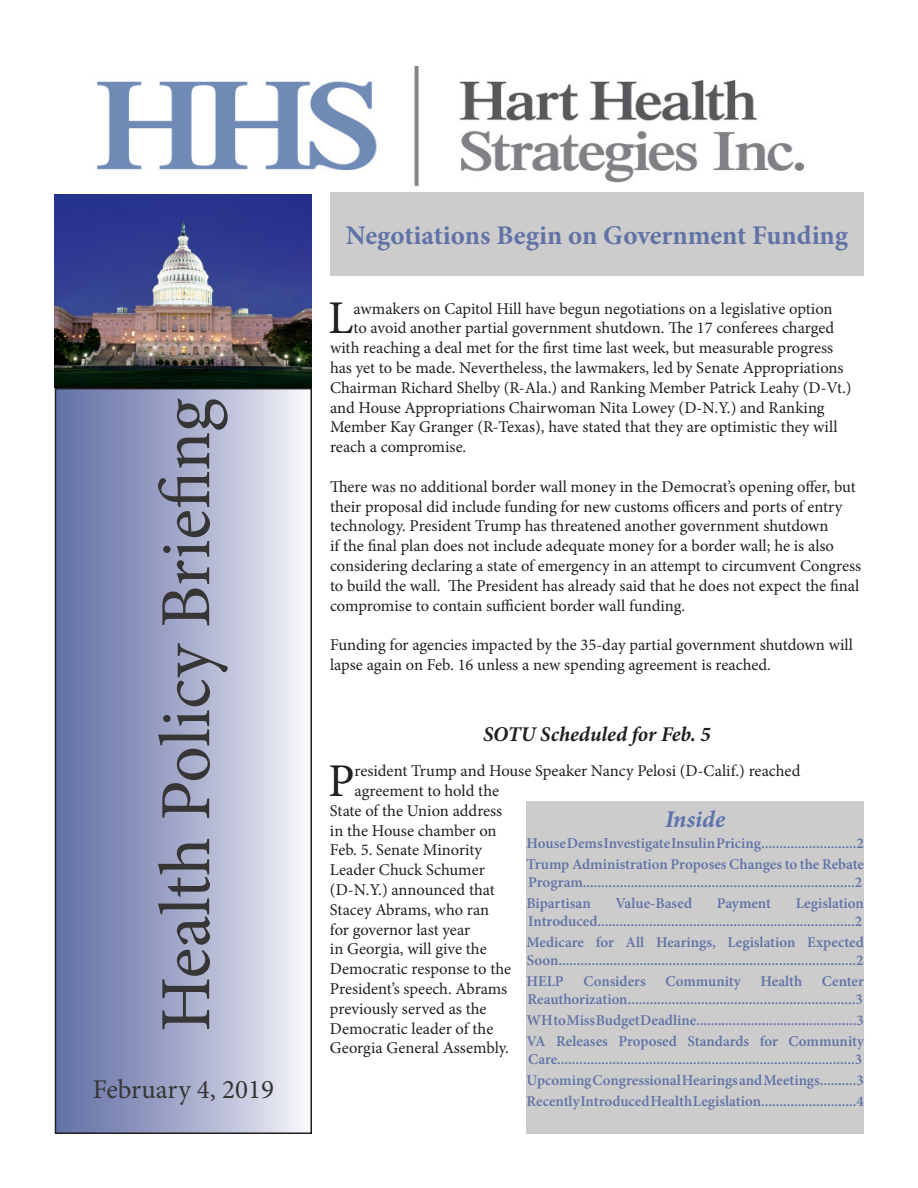
<style>
.page{position:relative;width:918px;height:1188px;background:#fff}
.page>*{position:absolute;margin:0;border:0;box-sizing:border-box;transform-origin:0 0}
.t1{font:72px "Minion Pro";color:#363636}
.t2{font:46.95px "Minion Pro";color:#231f20}
.t3{font:700 27px "Minion Pro";color:#6172a6}
.t4{font:27px "Minion Pro";color:#363636}
.t5{font:italic 700 24px "Minion Pro";letter-spacing:.005em;color:#5c72ae}
.t6{font:italic 700 21px "Minion Pro";letter-spacing:-.005em;color:#231f20}
.t7{font:16.5px/19.8px "Minion Pro";letter-spacing:-.005em;color:#231f20}
.t8{font:600 15px/18px "Minion Pro";color:#6172a6}
</style>
<div class="page">
<div style="left:56px;top:389px;width:255px;height:744px;background:linear-gradient(to right,#5d6aa2,#f4f3f8)"></div>
<div style="left:55px;top:388px;width:257px;height:746px;border:2px solid #231f20"></div>
<div style="left:526px;top:802px;width:338px;height:332px;background:#ccc"></div>
<img style="left:97px;top:66px;width:707px;height:121px">
<div style="left:330px;top:192px;width:534px;height:84px;background:#ccc"></div>
<img style="left:54px;top:194px;width:258px;height:194px">
<p class="t1" style="left:138px;top:1032px;width:635px;rotate:-90deg">Health Policy Briefing</p>
<p class="t4" style="left:93px;top:1071px;width:183px">February 4, 2019</p>
<p class="t3" style="left:346px;top:216px;width:504px">Negotiations Begin on Government Funding</p>
<p class="t2" style="left:328px;top:287px;width:27px">L</p>
<p class="t7" style="left:354px;top:298px;width:481px">awmakers on Capitol Hill have begun negotiations on a legislative option</p>
<p class="t7" style="left:354px;top:318px;width:482px">to avoid another partial government shutdown. The 17 conferees charged</p>
<p class="t7" style="left:330px;top:338px;width:505px">with reaching a deal met for the first time last week, but measurable progress</p>
<p class="t7" style="left:330px;top:358px;width:515px">has yet to be made. Nevertheless, the lawmakers, led by Senate Appropriations</p>
<p class="t7" style="left:330px;top:378px;width:523px">Chairman Richard Shelby (R-Ala.) and Ranking Member Patrick Leahy (D-Vt.)</p>
<p class="t7" style="left:330px;top:397px;width:496px">and House Appropriations Chairwoman Nita Lowey (D-N.Y.) and Ranking</p>
<p class="t7" style="left:330px;top:417px;width:509px">Member Kay Granger (R-Texas), have stated that they are optimistic they will</p>
<p class="t7" style="left:330px;top:437px;width:138px">reach a compromise.</p>
<p class="t7" style="left:330px;top:477px;width:533px">There was no additional border wall money in the Democrat’s opening offer, but their proposal did include funding for new customs officers and ports of entry technology. President Trump has threatened another government shutdown<br>if the final plan does not include adequate money for a border wall; he is also considering declaring a state of emergency in an attempt to circumvent Congress to build the wall. The President has already said that he does not expect the final compromise to contain sufficient border wall funding.</p>
<p class="t7" style="left:330px;top:635px;width:525px">Funding for agencies impacted by the 35-day partial government shutdown will lapse again on Feb. 16 unless a new spending agreement is reached.</p>
<p class="t6" style="left:483px;top:720px;width:229px">SOTU Scheduled for Feb. 5</p>
<p class="t2" style="left:328px;top:749px;width:28px">P</p>
<p class="t7" style="left:355px;top:761px;width:447px">resident Trump and House Speaker Nancy Pelosi (D-Calif.) reached</p>
<p class="t7" style="left:355px;top:781px;width:146px">agreement to hold the</p>
<p class="t7" style="left:330px;top:801px;width:174px">State of the Union address</p>
<p class="t7" style="left:330px;top:820px;width:168px">in the House chamber on</p>
<p class="t7" style="left:330px;top:840px;width:154px">Feb. 5. Senate Minority</p>
<p class="t7" style="left:330px;top:860px;width:156px">Leader Chuck Schumer</p>
<p class="t7" style="left:330px;top:880px;width:166px">(D-N.Y.) announced that</p>
<p class="t7" style="left:330px;top:900px;width:161px">Stacey Abrams, who ran</p>
<p class="t7" style="left:330px;top:919px;width:142px">for governor last year</p>
<p class="t7" style="left:330px;top:939px;width:158px">in Georgia, will give the</p>
<p class="t7" style="left:330px;top:959px;width:183px">Democratic response to the</p>
<p class="t7" style="left:330px;top:979px;width:179px">President’s speech. Abrams</p>
<p class="t7" style="left:330px;top:999px;width:158px">previously served as the</p>
<p class="t7" style="left:330px;top:1018px;width:165px">Democratic leader of the</p>
<p class="t7" style="left:330px;top:1038px;width:180px">Georgia General Assembly.</p>
<p class="t5" style="left:665px;top:802px;width:61px">Inside</p>
<p class="t8" style="left:526px;top:834px;width:339px">House Dems Investigate Insulin Pricing..........................2</p>
<p class="t8" style="left:526px;top:855px;width:339px">Trump Administration Proposes Changes to the Rebate<br>Program..........................................................................2</p>
<p class="t8" style="left:526px;top:894px;width:66px">Bipartisan</p>
<p class="t8" style="left:615px;top:894px;width:78px">Value-Based</p>
<p class="t8" style="left:717px;top:894px;width:56px">Payment</p>
<p class="t8" style="left:528px;top:894px;width:337px;text-align:right">Legislation<br>Introduced......................................................................2</p>
<p class="t8" style="left:526px;top:933px;width:339px">Medicare for All Hearings, Legislation Expected<br>Soon.................................................................................2</p>
<p class="t8" style="left:526px;top:972px;width:39px">HELP</p>
<p class="t8" style="left:583px;top:972px;width:64px">Considers</p>
<p class="t8" style="left:665px;top:972px;width:77px">Community</p>
<p class="t8" style="left:760px;top:972px;width:43px">Health</p>
<p class="t8" style="left:528px;top:972px;width:338px;text-align:right">Center<br>Reauthorization..............................................................3</p>
<p class="t8" style="left:526px;top:1011px;width:339px">WH to Miss Budget Deadline............................................3</p>
<p class="t8" style="left:526px;top:1032px;width:339px">VA Releases Proposed Standards for Community<br>Care.................................................................................3</p>
<p class="t8" style="left:526px;top:1071px;width:339px">Upcoming Congressional Hearings and Meetings..........3</p>
<p class="t8" style="left:526px;top:1092px;width:339px">Recently Introduced Health Legislation..........................4</p>
</div>
